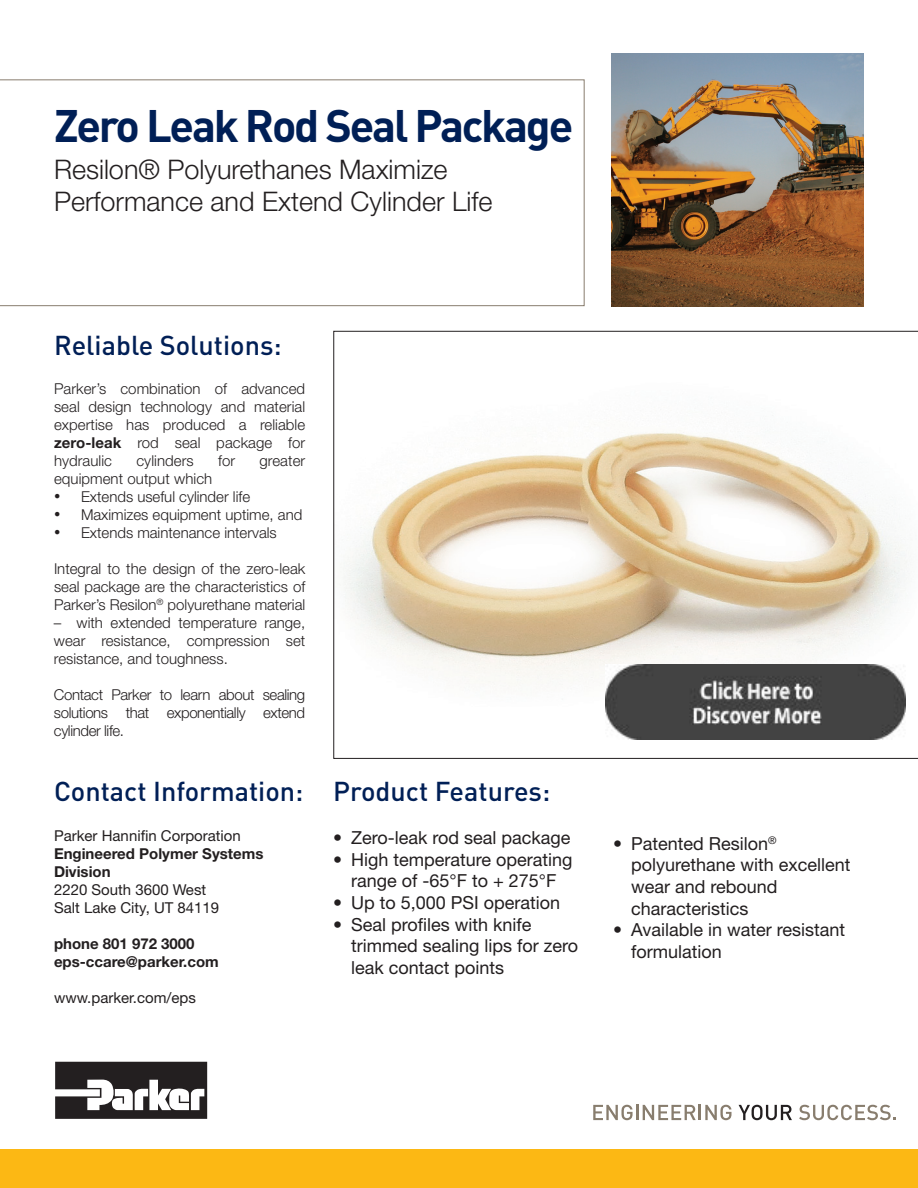
<style>
.page{position:relative;width:918px;height:1188px;background:#fff}
.page>*{position:absolute;margin:0;border:0;box-sizing:border-box;transform-origin:0 0}
.t1{font:700 45px "DINOT";letter-spacing:-.05em;color:#001f56}
.t2{font:300 27px "Helvetica Neue LT Std";color:#231f20}
.t3{font:500 27px "DINOT";color:#001f56}
.t4{font:18px/21.6px "Helvetica Neue LT Std";color:#231f20}
.t5{font:300 15px/18px "Helvetica Neue LT Std";color:#231f20;text-align:justify}
.t6{font:15px "Helvetica Neue LT Std";color:#231f20}
.t7{font:700 15px "Helvetica Neue LT Std";color:#231f20}
.s1{font-weight:700}
.s2{font-family:"Times New Roman";font-weight:400;font-size:18px}
</style>
<div class="page">
<svg style="left:55px;top:1062px;width:152px;height:57px"></svg>
<div style="left:0;top:1150px;width:918px;height:38px;background:#fcb814"></div>
<svg style="left:593px;top:1105px;width:139px;height:15px"></svg>
<svg style="left:739px;top:1105px;width:53px;height:15px"></svg>
<svg style="left:799px;top:1105px;width:97px;height:15px"></svg>
<svg style="left:0;top:79px;width:585px;height:227px"></svg>
<img style="left:611px;top:54px;width:253px;height:252px">
<svg style="left:333px;top:331px;width:585px;height:428px"></svg>
<img style="left:605px;top:664px;width:300px;height:75px">
<p class="t1" style="left:54px;top:95px;width:521px">Zero Leak Rod Seal Package</p>
<p class="t2" style="left:54px;top:153px;width:395px">Resilon® Polyurethanes Maximize</p>
<p class="t2" style="left:54px;top:185px;width:440px">Performance and Extend Cylinder Life</p>
<p class="t3" style="left:54px;top:326px;width:229px">Reliable Solutions:</p>
<p class="t5" style="left:54px;top:379px;width:253px">Parker’s combination of advanced seal design technology and material expertise has produced a reliable <span class="s1">zero-leak</span> rod seal package for hydraulic</p>
<p class="t5" style="left:136px;top:451px;width:59px">cylinders</p>
<p class="t5" style="left:218px;top:451px;width:19px">for</p>
<p class="t5" style="left:260px;top:451px;width:47px">greater</p>
<p class="t5" style="left:54px;top:469px;width:160px">equipment output which</p>
<p class="t5" style="left:54px;top:487px;width:198px"><span class="s2">•</span> Extends useful cylinder life</p>
<p class="t5" style="left:54px;top:505px;width:250px"><span class="s2">•</span> Maximizes equipment uptime, and</p>
<p class="t5" style="left:54px;top:523px;width:224px"><span class="s2">•</span> Extends maintenance intervals</p>
<p class="t5" style="left:54px;top:559px;width:253px">Integral to the design of the zero-leak seal package are the characteristics of Parker’s Resilon<sup>®</sup> polyurethane material</p>
<p class="t5" style="left:54px;top:613px;width:253px">– with extended temperature range, wear resistance, compression set resistance, and toughness.</p>
<p class="t5" style="left:54px;top:685px;width:253px">Contact Parker to learn about sealing solutions that exponentially extend cylinder life.</p>
<p class="t3" style="left:54px;top:773px;width:251px">Contact Information:</p>
<p class="t6" style="left:54px;top:827px;width:188px">Parker Hannifin Corporation</p>
<p class="t7" style="left:54px;top:844px;width:211px">Engineered Polymer Systems</p>
<p class="t7" style="left:54px;top:862px;width:58px">Division</p>
<p class="t6" style="left:54px;top:881px;width:154px">2220 South 3600 West</p>
<p class="t6" style="left:54px;top:899px;width:167px">Salt Lake City, UT 84119</p>
<p class="t7" style="left:54px;top:934px;width:142px">phone 801 972 3000</p>
<p class="t7" style="left:54px;top:952px;width:166px">eps-ccare@parker.com</p>
<p class="t6" style="left:54px;top:989px;width:143px">www.parker.com/eps</p>
<p class="t3" style="left:333px;top:773px;width:219px">Product Features:</p>
<p class="t4" style="left:333px;top:827px;width:239px">• Zero-leak rod seal package</p>
<p class="t4" style="left:333px;top:848px;width:241px;text-align:center">• High temperature operating range of -65°F to + 275°F</p>
<p class="t4" style="left:333px;top:892px;width:229px">• Up to 5,000 PSI operation</p>
<p class="t4" style="left:351px;top:913px;width:229px;text-indent:-18px">• Seal profiles with knife trimmed sealing lips for zero leak contact points</p>
<p class="t4" style="left:631px;top:832px;width:221px;text-indent:-18px">• Patented Resilon<sup>® </sup>polyurethane with excellent wear and rebound characteristics</p>
<p class="t4" style="left:631px;top:919px;width:215px;text-indent:-18px">• Available in water resistant formulation</p>
</div>
